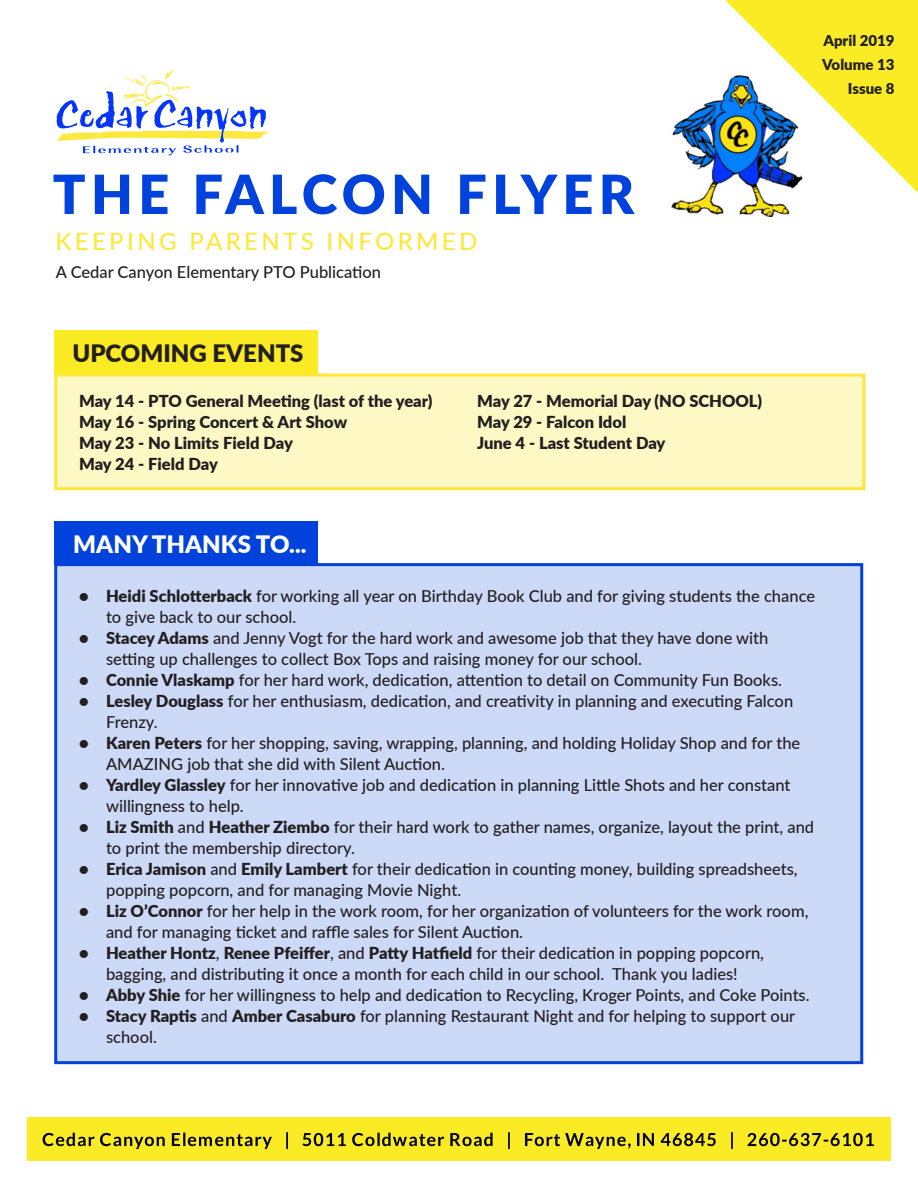
<style>
.page{position:relative;width:918px;height:1188px;background:#fff}
.page>*{position:absolute;margin:0;border:0;box-sizing:border-box;transform-origin:0 0}
.t1{font:900 54px "Lato";letter-spacing:.1em;color:#0042db}
.t2{font:500 24px "Lato";letter-spacing:.14em;color:#fce83d}
.t3{font:900 24px "Lato";color:#fff}
.t4{font:900 24px "Lato";color:#231f20}
.t5{font:500 16.5px/21px "Lato";color:#231f20}
.Paragraph_Style_2{font:900 16.5px "Lato";color:#231f20}
.t6{font:900 15px/24px "Lato";color:#231f20;text-align:right}
.s1{font-weight:900}
</style>
<div class="page">
<div style="left:27px;top:1118px;width:864px;height:43px;background:#faeb24"></div>
<svg style="left:42px;top:1133px;width:123px;height:16px"></svg>
<svg style="left:172px;top:1133px;width:100px;height:16px"></svg>
<svg style="left:286px;top:1132px;width:2px;height:17px"></svg>
<svg style="left:302px;top:1133px;width:44px;height:13px"></svg>
<svg style="left:352px;top:1133px;width:92px;height:13px"></svg>
<svg style="left:450px;top:1133px;width:43px;height:13px"></svg>
<svg style="left:508px;top:1132px;width:2px;height:17px"></svg>
<svg style="left:525px;top:1133px;width:106px;height:16px"></svg>
<svg style="left:637px;top:1133px;width:17px;height:13px"></svg>
<svg style="left:661px;top:1133px;width:55px;height:13px"></svg>
<svg style="left:731px;top:1132px;width:2px;height:17px"></svg>
<svg style="left:747px;top:1133px;width:127px;height:13px"></svg>
<img style="left:671px;top:91px;width:119px;height:125px">
<svg style="left:725px;top:0;width:193px;height:193px"></svg>
<svg style="left:56px;top:70px;width:212px;height:86px"></svg>
<div style="left:54px;top:374px;width:812px;height:116px;background:#fef8c5;border:3px solid #fce83d"></div>
<div style="left:54px;top:563px;width:809px;height:501px;background:#ccd9f7;border:3px solid #0042db"></div>
<div style="left:54px;top:522px;width:264px;height:43px;background:#0042db"></div>
<div style="left:54px;top:331px;width:264px;height:43px;background:#faeb24"></div>
<h1 class="t1" style="left:53px;top:154px;width:583px">THE FALCON FLYER</h1>
<h2 class="t2" style="left:56px;top:224px;width:423px">KEEPING PARENTS INFORMED</h2>
<p class="t5" style="left:56px;top:261px;width:327px">A Cedar Canyon Elementary PTO Publication</p>
<p class="t4" style="left:72px;top:335px;width:233px">UPCOMING EVENTS</p>
<p class="Paragraph_Style_2" style="left:79px;top:389px;width:355px">May 14 - PTO General Meeting (last of the year)</p>
<p class="Paragraph_Style_2" style="left:79px;top:410px;width:270px">May 16 - Spring Concert &amp; Art Show</p>
<p class="Paragraph_Style_2" style="left:79px;top:431px;width:215px">May 23 - No Limits Field Day</p>
<p class="Paragraph_Style_2" style="left:79px;top:452px;width:140px">May 24 - Field Day</p>
<p class="t3" style="left:73px;top:527px;width:235px">MANY THANKS TO...</p>
<p class="Paragraph_Style_2" style="left:477px;top:389px;width:287px">May 27 - Memorial Day (NO SCHOOL)</p>
<p class="Paragraph_Style_2" style="left:477px;top:410px;width:151px">May 29 - Falcon Idol</p>
<p class="Paragraph_Style_2" style="left:477px;top:431px;width:190px">June 4 - Last Student Day</p>
<p class="t6" style="left:823px;top:28px;width:73px">April 2019</p>
<p class="t6" style="left:822px;top:52px;width:74px">Volume 13<br>Issue 8</p>
<p class="t5" style="left:106px;top:585px;width:711px;text-indent:-27px"><span class="s1">• Heidi Schlotterback</span> for working all year on Birthday Book Club and for giving students the chance to give back to our school.</p>
<p class="t5" style="left:106px;top:627px;width:664px;text-indent:-27px"><span class="s1">• Stacey Adams</span> and Jenny Vogt for the hard work and awesome job that they have done with setting up challenges to collect Box Tops and raising money for our school.</p>
<p class="t5" style="left:79px;top:669px;width:705px"><span class="s1">• Connie Vlaskamp</span> for her hard work, dedication, attention to detail on Community Fun Books.</p>
<p class="t5" style="left:106px;top:690px;width:689px;text-indent:-27px"><span class="s1">• Lesley Douglass</span> for her enthusiasm, dedication, and creativity in planning and executing Falcon<br>Frenzy.</p>
<p class="t5" style="left:106px;top:732px;width:696px;text-indent:-27px"><span class="s1">• Karen Peters</span> for her shopping, saving, wrapping, planning, and holding Holiday Shop and for the<br>AMAZING job that she did with Silent Auction.</p>
<p class="t5" style="left:106px;top:774px;width:686px;text-indent:-27px"><span class="s1">• Yardley Glassley</span> for her innovative job and dedication in planning Little Shots and her constant willingness to help.</p>
<p class="t5" style="left:106px;top:816px;width:710px;text-indent:-27px"><span class="s1">• Liz Smith</span> and <span class="s1">Heather Ziembo</span> for their hard work to gather names, organize, layout the print, and to print the membership directory.</p>
<p class="t5" style="left:106px;top:858px;width:693px;text-indent:-27px"><span class="s1">• Erica Jamison</span> and <span class="s1">Emily Lambert</span> for their dedication in counting money, building spreadsheets, popping popcorn, and for managing Movie Night.</p>
<p class="t5" style="left:106px;top:900px;width:704px;text-indent:-27px"><span class="s1">• Liz O’Connor</span> for her help in the work room, for her organization of volunteers for the work room, and for managing ticket and raffle sales for Silent Auction.</p>
<p class="t5" style="left:79px;top:942px;width:687px;text-align:center"><span class="s1">• Heather Hontz</span>, <span class="s1">Renee Pfeiffer</span>, and <span class="s1">Patty Hatfield</span> for their dedication in popping popcorn, bagging, and distributing it once a month for each child in our school. Thank you ladies!</p>
<p class="t5" style="left:79px;top:984px;width:732px"><span class="s1">• Abby Shie</span> for her willingness to help and dedication to Recycling, Kroger Points, and Coke Points.</p>
<p class="t5" style="left:106px;top:1005px;width:691px;text-indent:-27px"><span class="s1">• Stacy Raptis</span> and <span class="s1">Amber Casaburo</span> for planning Restaurant Night and for helping to support our school.</p>
</div>
